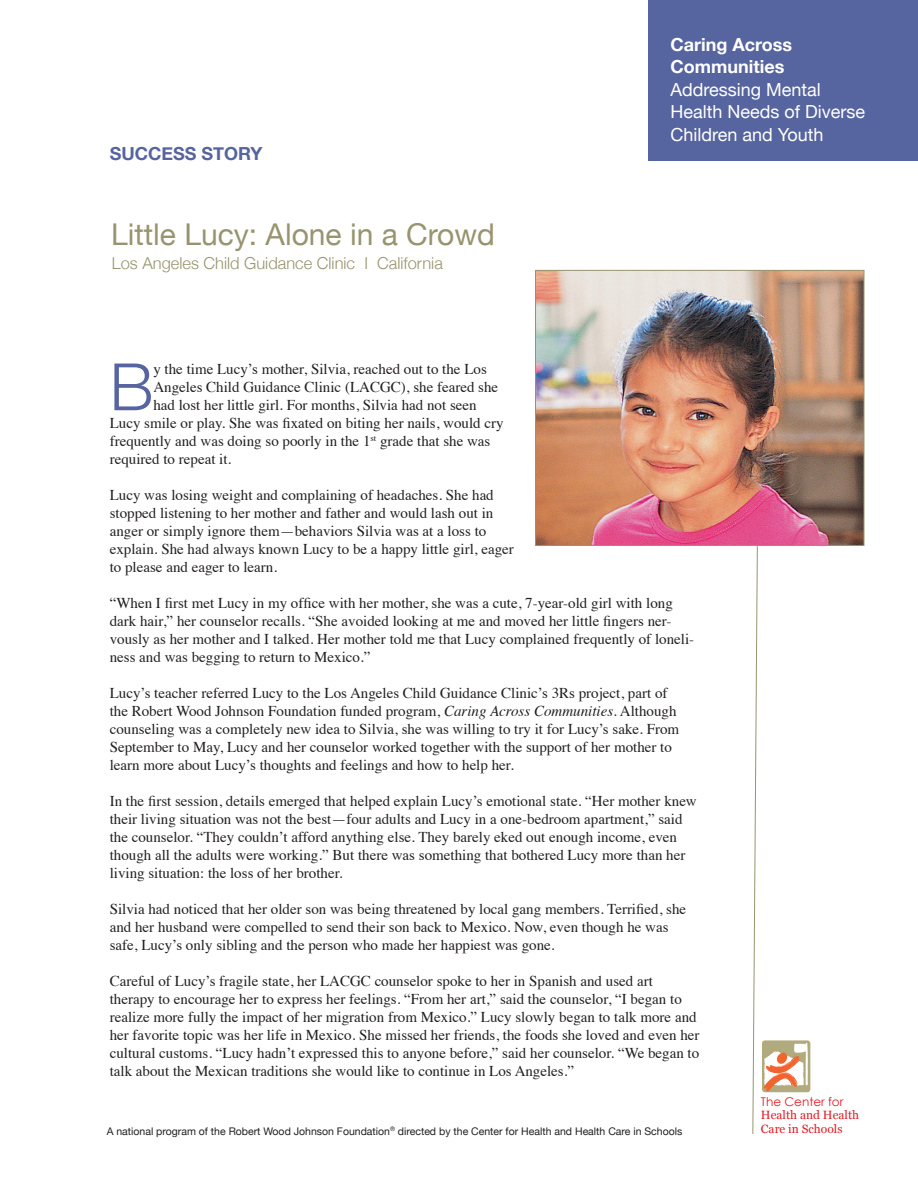
<style>
.page{position:relative;width:918px;height:1188px;background:#fff}
.page>*{position:absolute;margin:0;border:0;box-sizing:border-box;transform-origin:0 0}
.t1{font:300 65.4px "Helvetica Neue";color:#56649f}
.t2{font:30px "Helvetica Neue";color:#98946f}
.t3{font:18px/22.5px "Helvetica Neue";color:#fff}
.t4{font:700 18px/22.5px "Helvetica Neue";color:#fff}
.t5{font:700 18px "Helvetica Neue";color:#56649f}
.t6{font:300 16.5px "Helvetica Neue";color:#98946f}
.t7{font:15px/18px "Times";color:#231f20}
.t8{font:12px/13.5px "Georgia";color:#e51a23}
.t9{font:12px "Century Gothic";color:#e51a23}
.t10{font:10.5px "Helvetica Neue";color:#231f20}
.s1{font-style:italic}
</style>
<div class="page">
<div style="left:648px;top:1px;width:269px;height:160px;background:#56649f"></div>
<img style="left:537px;top:272px;width:325px;height:272px">
<div style="left:535px;top:270px;width:329px;height:276px;border:1px solid #98946f"></div>
<div style="left:762px;top:1040px;width:48px;height:52px;background:#b1aa7d;border-radius:3px"></div>
<svg style="left:752px;top:545px;width:57px;height:589px"></svg>
<p class="t5" style="left:110px;top:143px;width:154px">SUCCESS STORY</p>
<h2 class="t2" style="left:111px;top:216px;width:385px">Little Lucy: Alone in a Crowd</h2>
<p class="t6" style="left:112px;top:253px;width:332px">Los Angeles Child Guidance Clinic I California</p>
<p class="t4" style="left:670px;top:32px;width:123px">Caring Across<br>Communities</p>
<p class="t3" style="left:670px;top:78px;width:196px">Addressing Mental<br>Health Needs of Diverse<br>Children and Youth</p>
<h1 class="t1" style="left:110px;top:347px;width:45px">B</h1>
<p class="t7" style="left:153px;top:359px;width:335px">y the time Lucy’s mother, Silvia, reached out to the Los</p>
<p class="t7" style="left:153px;top:377px;width:346px">Angeles Child Guidance Clinic (LACGC), she feared she</p>
<p class="t7" style="left:153px;top:395px;width:325px">had lost her little girl. For months, Silvia had not seen</p>
<p class="t7" style="left:110px;top:413px;width:395px">Lucy smile or play. She was fixated on biting her nails, would cry</p>
<p class="t7" style="left:110px;top:431px;width:382px">frequently and was doing so poorly in the 1<sup>st</sup> grade that she was</p>
<p class="t7" style="left:110px;top:449px;width:123px">required to repeat it.</p>
<p class="t7" style="left:110px;top:485px;width:406px">Lucy was losing weight and complaining of headaches. She had stopped listening to her mother and father and would lash out in anger or simply ignore them—behaviors Silvia was at a loss to explain. She had always known Lucy to be a happy little girl, eager to please and eager to learn.</p>
<p class="t7" style="left:110px;top:593px;width:586px">“When I first met Lucy in my office with her mother, she was a cute, 7-year-old girl with long dark hair,” her counselor recalls. “She avoided looking at me and moved her little fingers ner&shy;vously as her mother and I talked. Her mother told me that Lucy complained frequently of loneli&shy;ness and was begging to return to Mexico.”</p>
<p class="t7" style="left:110px;top:683px;width:571px">Lucy’s teacher referred Lucy to the Los Angeles Child Guidance Clinic’s 3Rs project, part of the Robert Wood Johnson Foundation funded program, <span class="s1">Caring Across Communities.</span> Although counseling was a completely new idea to Silvia, she was willing to try it for Lucy’s sake. From September to May, Lucy and her counselor worked together with the support of her mother to learn more about Lucy’s thoughts and feelings and how to help her.</p>
<p class="t7" style="left:110px;top:791px;width:589px">In the first session, details emerged that helped explain Lucy’s emotional state. “Her mother knew their living situation was not the best—four adults and Lucy in a one-bedroom apartment,” said the counselor. “They couldn’t afford anything else. They barely eked out enough income, even though all the adults were working.” But there was something that bothered Lucy more than her living situation: the loss of her brother.</p>
<p class="t7" style="left:110px;top:899px;width:578px">Silvia had noticed that her older son was being threatened by local gang members. Terrified, she and her husband were compelled to send their son back to Mexico. Now, even though he was safe, Lucy’s only sibling and the person who made her happiest was gone.</p>
<p class="t7" style="left:110px;top:971px;width:591px">Careful of Lucy’s fragile state, her LACGC counselor spoke to her in Spanish and used art therapy to encourage her to express her feelings. “From her art,” said the counselor, “I began to realize more fully the impact of her migration from Mexico.” Lucy slowly began to talk more and her favorite topic was her life in Mexico. She missed her friends, the foods she loved and even her cultural customs. “Lucy hadn’t expressed this to anyone before,” said her counselor. “We began to talk about the Mexican traditions she would like to continue in Los Angeles.”</p>
<p class="t10" style="left:107px;top:1125px;width:577px">A national program of the Robert Wood Johnson Foundation<sup>®</sup> directed by the Center for Health and Health Care in Schools</p>
<p class="t9" style="left:761px;top:1094px;width:84px">The Center for</p>
<p class="t8" style="left:761px;top:1109px;width:100px">Health and Health<br>Care in Schools</p>
</div>
